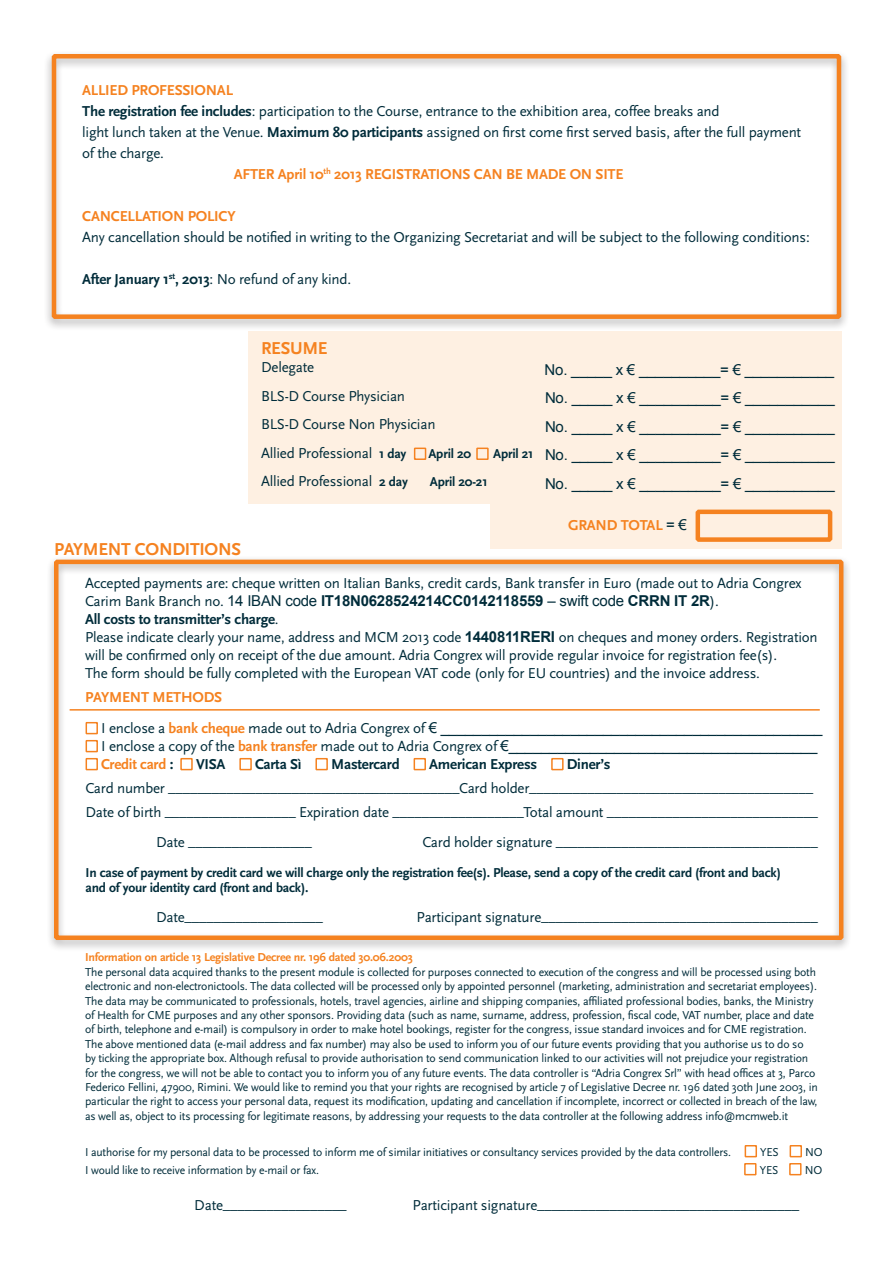
<style>
.page{position:relative;width:893px;height:1263px;background:#fff}
.page>*{position:absolute;margin:0;border:0;box-sizing:border-box;transform-origin:0 0}
.Normale{font:700 18px "Scala Sans";letter-spacing:-.015em;color:#f58220}
.Normale-2{font:15px/28.5px "Scala Sans";letter-spacing:-.015em;color:#002c3a}
.Normale-3{font:15px/28.5px "Arial";letter-spacing:-.015em;color:#002c3a}
.Normale-4{font:700 15px "Scala Sans";letter-spacing:-.015em;color:#f58220}
.Normale-5{font:700 15px "Scala Sans";letter-spacing:-.015em;color:#002c3a}
.Normale-6{font:700 13.5px "Scala Sans";letter-spacing:-.015em;color:#002c3a}
.Normale-7{font:12px/14.4px "Scala Sans";letter-spacing:-.015em;color:#002c3a}
.s1{font-weight:700}
.s2{font-weight:700;color:#f58220}
.s3{font-weight:700;font-size:13.5px}
.s4{font-family:"Arial";font-weight:400;color:#002c3a}
.s5{font-family:"Arial"}
.s6{font-family:"Arial";font-weight:700}
.s7{font-weight:400}
.s8{font-family:"Scala Sans"}
.s9{font-family:"Scala Sans";font-weight:700;color:#f58220}
.s10{color:#002c3a}
</style>
<div class="page">
<div style="left:54px;top:560px;width:789px;height:380px;border:4px solid #f58220"></div>
<div style="left:44px;top:50px;width:812px;height:287px;background:#231f20;opacity:.38"></div>
<div style="left:52px;top:54px;width:789px;height:265px;border:4px solid #f58220"></div>
<div style="left:248px;top:332px;width:594px;height:172px;background:#fef0e2"></div>
<div style="left:490px;top:502px;width:352px;height:47px;background:#fef0e2"></div>
<div style="left:696px;top:510px;width:136px;height:32px;border:4px solid #f58220"></div>
<div style="left:476px;top:448px;width:13px;height:12px;border:2px solid #f58220"></div>
<div style="left:414px;top:448px;width:12px;height:12px;border:2px solid #f58220"></div>
<div style="left:745px;top:1145px;width:12px;height:12px;border:2px solid #f58220"></div>
<div style="left:790px;top:1145px;width:12px;height:12px;border:2px solid #f58220"></div>
<div style="left:744px;top:1163px;width:12px;height:12px;border:2px solid #f58220"></div>
<div style="left:789px;top:1163px;width:12px;height:12px;border:2px solid #f58220"></div>
<div style="left:86px;top:722px;width:12px;height:12px;border:2px solid #f58220"></div>
<div style="left:86px;top:740px;width:12px;height:12px;border:2px solid #f58220"></div>
<div style="left:86px;top:758px;width:12px;height:12px;border:2px solid #f58220"></div>
<div style="left:180px;top:758px;width:13px;height:12px;border:2px solid #f58220"></div>
<div style="left:239px;top:758px;width:13px;height:12px;border:2px solid #f58220"></div>
<div style="left:315px;top:758px;width:13px;height:12px;border:2px solid #f58220"></div>
<div style="left:414px;top:758px;width:12px;height:12px;border:2px solid #f58220"></div>
<div style="left:551px;top:758px;width:13px;height:12px;border:2px solid #f58220"></div>
<hr style="left:70px;top:709px;width:750px;height:2px;background:#f58220">
<p class="Normale-4" style="left:82px;top:82px;width:144px">Allied Professional</p>
<p class="Normale-2" style="left:82px;top:97px;width:639px"><span class="s1">The registration fee includes</span>: participation to the Course, entrance to the exhibition area, coffee breaks and</p>
<p class="Normale-2" style="left:82px;top:121px;width:721px;line-height:21px">light lunch taken at the Venue. <span class="s1">Maximum 80 participants</span> assigned on first come first served basis, after the full payment of the charge.</p>
<p class="Normale-4" style="left:234px;top:166px;width:140px">AFTER April 10<sup>th</sup> 2013 REGIS</p>
<p class="Normale-4" style="left:404px;top:166px;width:42px">TRATIONS</p>
<p class="Normale-4" style="left:474px;top:166px;width:149px">CAN BE MADE ON SITE</p>
<p class="Normale-4" style="left:82px;top:208px;width:85px">CANCELLATION</p>
<p class="Normale-2" style="left:82px;top:205px;width:729px;line-height:21px;text-indent:106px"><span class="s2">POLICY<br></span>Any cancellation should be notified in writing to the Organizing Secretariat and will be subject to the following conditions:</p>
<p class="Normale-2" style="left:82px;top:265px;width:270px"><span class="s1">After January 1</span><sup>st</sup><span class="s1">, 2013</span>: No refund of any kind.</p>
<p class="Normale" style="left:54px;top:540px;width:157px">PAYMENT CON DITIONS</p>
<p class="Normale" style="left:261px;top:339px;width:68px">Resum e</p>
<p class="Normale-2" style="left:261px;top:353px;width:176px">Delegate<br>BLS-D Course Physician<br>BLS-D Course Non Physician<br>Allied Professional <span class="s3">1 day</span></p>
<p class="Normale-6" style="left:428px;top:446px;width:44px">April 20</p>
<p class="Normale-6" style="left:493px;top:446px;width:42px">April 21</p>
<p class="Normale-2" style="left:261px;top:467px;width:148px">Allied Professional <span class="s3">2 day</span></p>
<p class="Normale-6" style="left:430px;top:474px;width:59px">April 20-21</p>
<p class="Normale-3" style="left:545px;top:355px;width:291px">No. _____ x € __________= € ___________</p>
<p class="Normale-3" style="left:545px;top:384px;width:291px">No. _____ x € __________= € ___________<br>No. _____ x € __________= € ___________</p>
<p class="Normale-3" style="left:545px;top:441px;width:291px">No. _____ x € __________= € ___________</p>
<p class="Normale-3" style="left:545px;top:469px;width:291px">No. _____ x € __________= € ___________</p>
<p class="Normale-4" style="left:568px;top:517px;width:120px">GRAN D TOTAL <span class="s4">= €</span></p>
<p class="Normale-2" style="left:85px;top:575px;width:718px;line-height:18px">Accepted payments are: cheque written on Italian Banks, credit cards, Bank transfer in Euro (made out to Adria Congrex<br>Carim Bank Branch no. <span class="s5">14 IBAN code</span> <span class="s6">IT18N0628524214CC0142118559</span> <span class="s5">– swift code</span> <span class="s6">CRRN IT 2R</span>).</p>
<p class="Normale-5" style="left:85px;top:611px;width:195px">All costs to transmitter’s charge<span class="s7">.</span></p>
<p class="Normale-2" style="left:85px;top:629px;width:734px;line-height:18px">Please indicate clearly your name, address and MCM 2013 code <span class="s6">1440811RERI</span> on cheques and money orders. Registration will be confirmed only on receipt of the due amount. Adria Congrex will provide regular invoice for registration fee(s).</p>
<p class="Normale-2" style="left:85px;top:659px;width:676px">The form should be fully completed with the European VAT code (only for EU countries) and the invoice address.</p>
<p class="Normale-4" style="left:85px;top:689px;width:138px">PAYMENT METHODS</p>
<p class="Normale-3" style="left:101px;top:719px;width:723px;line-height:18px"><span class="s8">I enclose a</span> <span class="s9">bank cheque</span> <span class="s8">made out to Adria Congrex of</span> € _______________________________________________<br><span class="s8">I enclose a copy of the</span> <span class="s9">bank transfer</span> <span class="s8">made out to Adria Congrex of</span> €______________________________________</p>
<p class="Normale-4" style="left:101px;top:756px;width:74px">Credit card <span class="s10">:</span></p>
<p class="Normale-5" style="left:196px;top:756px;width:31px">VISA</p>
<p class="Normale-5" style="left:255px;top:756px;width:48px">Carta Sì</p>
<p class="Normale-5" style="left:331px;top:756px;width:70px">Mastercard</p>
<p class="Normale-5" style="left:429px;top:756px;width:110px">American Express</p>
<p class="Normale-2" style="left:86px;top:752px;width:734px;line-height:24px;text-indent:481px"><span class="s1">Diner’s<br></span>Card number ________________________________________Card holder_______________________________________<br>Date of birth __________________ Expiration date __________________Total amount _____________________________</p>
<p class="Normale-2" style="left:156px;top:828px;width:157px">Date _________________</p>
<p class="Normale-2" style="left:423px;top:828px;width:397px">Card holder signature ____________________________________</p>
<p class="Normale-6" style="left:86px;top:865px;width:697px">I n case of payment by credit card we will charge only the registration fee(s). Please, send a copy of the credit card (front and back)</p>
<p class="Normale-6" style="left:86px;top:880px;width:224px">and of your identity card (front and back).</p>
<p class="Normale-2" style="left:156px;top:903px;width:169px">Date___________________</p>
<p class="Normale-2" style="left:417px;top:903px;width:403px">Participant signature______________________________________</p>
<p class="Normale-7" style="left:85px;top:950px;width:734px"><span class="s2">I nformation on article 13 Legislative Decree nr. 196 dated 30.06.2003<br></span>The personal data acquired thanks to the present module is collected for purposes connected to execution of the congress and will be processed using both electronic and non-electronictools. The data collected will be processed only by appointed personnel (marketing, administration and secretariat employees).<br>The data may be communicated to professionals, hotels, travel agencies, airline and shipping companies, affiliated professional bodies, banks, the Ministry of Health for CME purposes and any other sponsors. Providing data (such as name, surname, address, profession, fiscal code, VAT number, place and date of birth, telephone and e-mail) is compulsory in order to make hotel bookings, register for the congress, issue standard invoices and for CME registration.<br>The above mentioned data (e-mail address and fax number) may also be used to inform you of our future events providing that you authorise us to do so<br>by ticking the appropriate box. Although refusal to provide authorisation to send communication linked to our activities will not prejudice your registration for the congress, we will not be able to contact you to inform you of any future events. The data controller is “Adria Congrex Srl” with head offices at 3, Parco Federico Fellini, 47900, Rimini. We would like to remind you that your rights are recognised by article 7 of Legislative Decree nr. 196 dated 30th June 2003, in particular the right to access your personal data, request its modification, updating and cancellation if incomplete, incorrect or collected in breach of the law, as well as, object to its processing for legitimate reasons, by addressing your requests to the data controller at the following address info@mcmweb.it</p>
<p class="Normale-7" style="left:85px;top:1145px;width:648px">I authorise for my personal data to be processed to inform me of similar initiatives or consultancy services provided by the data controllers.</p>
<p class="Normale-7" style="left:760px;top:1145px;width:20px">YES</p>
<p class="Normale-7" style="left:805px;top:1145px;width:19px">NO</p>
<p class="Normale-7" style="left:85px;top:1163px;width:235px">I would like to receive information by e-mail or fax.</p>
<p class="Normale-7" style="left:760px;top:1163px;width:20px">YES</p>
<p class="Normale-7" style="left:805px;top:1163px;width:19px">NO</p>
<p class="Normale-2" style="left:194px;top:1191px;width:154px">Date_________________</p>
<p class="Normale-2" style="left:413px;top:1191px;width:388px">Participant signature____________________________________</p>
</div>
